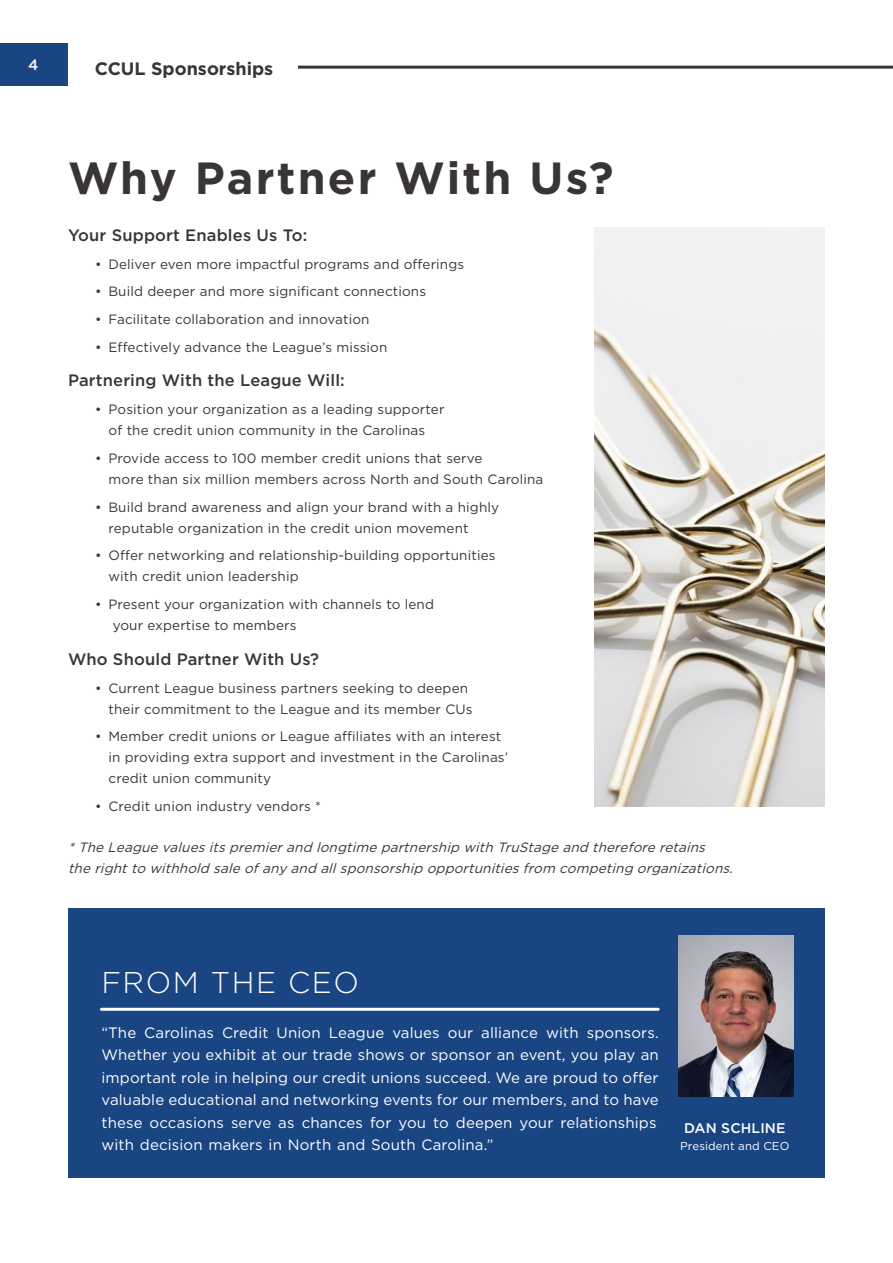
<style>
.page{position:relative;width:893px;height:1263px;background:#fff}
.page>*{position:absolute;margin:0;border:0;box-sizing:border-box;transform-origin:0 0}
.t1{font:700 45px "Gotham";letter-spacing:.05em;color:#393535}
.t2{font:300 30px "Gotham";letter-spacing:.05em;color:#fff}
.t3{font:700 18px "Gotham";color:#393535}
.t4{font:500 16.5px "Gotham";letter-spacing:.01em;color:#393535}
.t5{font:15px/22.5px "Gotham";letter-spacing:.01em;color:#fff}
.t6{font:500 15px "Gotham";color:#fff}
.t7{font:500 13.95px "Gotham";letter-spacing:.01em;color:#fff}
.t8{font:13.5px/21px "Gotham";letter-spacing:.01em;color:#393535}
.t9{font:italic 13.5px/21px "Gotham";color:#393535}
.t10{font:11.4px "Gotham";letter-spacing:.01em;color:#fff}
</style>
<div class="page">
<div style="left:68px;top:908px;width:757px;height:270px;background:#1a4583"></div>
<hr style="left:892px;top:228px;width:1px;height:162px;background:#f6f5f5">
<hr style="left:101px;top:1008px;width:557px;height:3px;background:#fff">
<img style="left:679px;top:936px;width:114px;height:161px">
<img style="left:595px;top:228px;width:230px;height:578px">
<div style="left:0;top:43px;width:68px;height:42px;background:#1a4583"></div>
<hr style="left:298px;top:66px;width:595px;height:3px;background:#393535">
<p class="t6" style="left:28px;top:55px;width:12px">4</p>
<h3 class="t3" style="left:95px;top:56px;width:180px">CCUL Sponsorships</h3>
<h1 class="t1" style="left:68px;top:149px;width:547px">Why Partner With Us?</h1>
<p class="t4" style="left:68px;top:224px;width:241px">Your Support Enables Us To:</p>
<p class="t8" style="left:95px;top:253px;width:371px">• Deliver even more impactful programs and offerings</p>
<p class="t8" style="left:95px;top:281px;width:333px">• Build deeper and more significant connections</p>
<p class="t8" style="left:95px;top:309px;width:276px">• Facilitate collaboration and innovation</p>
<p class="t8" style="left:95px;top:336px;width:294px">• Effectively advance the League’s mission</p>
<p class="t4" style="left:68px;top:370px;width:278px">Partnering With the League Will:</p>
<p class="t8" style="left:95px;top:399px;width:351px;text-align:center">• Position your organization as a leading supporter of the credit union community in the Carolinas</p>
<p class="t8" style="left:109px;top:447px;width:436px;text-indent:-14px">• Provide access to 100 member credit unions that serve<br>more than six million members across North and South Carolina</p>
<p class="t8" style="left:109px;top:496px;width:392px;text-indent:-14px">• Build brand awareness and align your brand with a highly reputable organization in the credit union movement</p>
<p class="t8" style="left:109px;top:545px;width:388px;text-indent:-14px">• Offer networking and relationship-building opportunities with credit union leadership</p>
<p class="t8" style="left:113px;top:594px;width:323px;text-indent:-18px">• Present your organization with channels to lend your expertise to members</p>
<p class="t4" style="left:68px;top:648px;width:253px">Who Should Partner With Us?</p>
<p class="t8" style="left:109px;top:677px;width:366px;text-indent:-14px">• Current League business partners seeking to deepen their commitment to the League and its member CUs</p>
<p class="t8" style="left:109px;top:726px;width:401px;text-indent:-14px">• Member credit unions or League affiliates with an interest in providing extra support and investment in the Carolinas’ credit union community</p>
<p class="t8" style="left:95px;top:795px;width:228px">• Credit union industry vendors *</p>
<p class="t9" style="left:68px;top:837px;width:670px">*The League valuesitspremierand longtime partnership with TruStage and therefore retains the rightto withhold sale ofany and allsponsorship opportunitiesfrom competing organizations.</p>
<h2 class="t2" style="left:101px;top:963px;width:259px">FROM THE CEO</h2>
<p class="t5" style="left:101px;top:1021px;width:559px">“The Carolinas Credit Union League values our alliance with sponsors.<br>Whether you exhibit at our trade shows or sponsor an event, you play an important role in helping our credit unions succeed. We are proud to offer valuable educational and networking events for our members, and to have these occasions serve as chances for you to deepen your relationships with decision makers in North and South Carolina.”</p>
<p class="t7" style="left:684px;top:1118px;width:103px">DAN SCHLINE</p>
<p class="t10" style="left:680px;top:1140px;width:111px">President and CEO</p>
</div>
